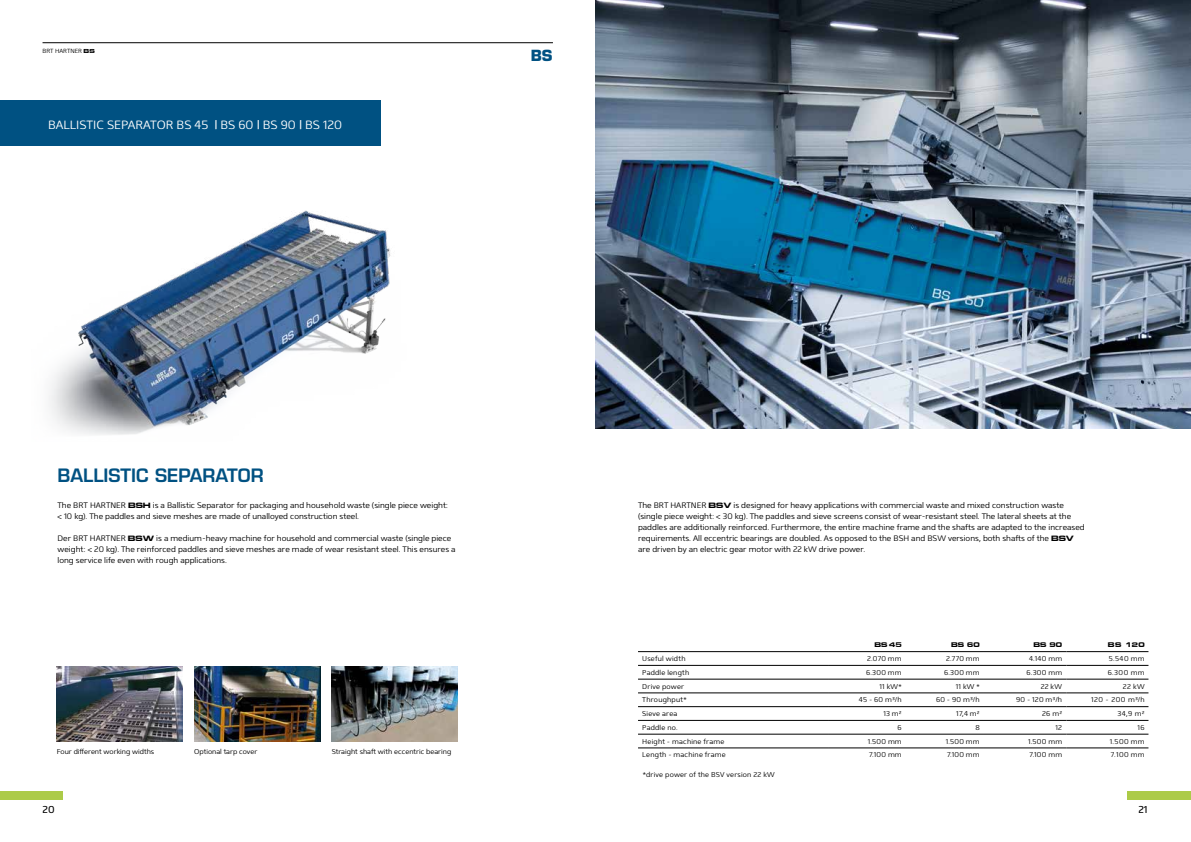
<style>
.page{position:relative;width:1191px;height:842px;background:#fff}
.page>*{position:absolute;margin:0;border:0;box-sizing:border-box;transform-origin:0 0}
.t1{font:600 18px "Eurostile LT Std";color:#005182}
.t2{font:700 15px "Eurostile LT Std";color:#005182}
.t3{font:300 12px "Mentone";color:#fff}
.t4{font:10px "Mentone";color:#000}
.t5{font:300 8px/11px "Mentone";color:#000}
.t6{font:300 7px "Mentone";letter-spacing:.025em;color:#000}
.t7{font:300 7px "Mentone";color:#000}
.t8{font:700 expanded 7px "Eurostile MN";color:#000}
.t9{font:300 6px "Mentone";color:#000}
.s1{font-family:"Eurostile MN";font-weight:700;font-stretch:expanded}
.s2{font-weight:400}
</style>
<div class="page">
<hr style="left:43px;top:43px;width:510px;height:1px;background:#000">
<div style="left:1127px;top:791px;width:64px;height:8px;background:#accb48"></div>
<div style="left:0;top:791px;width:63px;height:8px;background:#accb48"></div>
<img style="left:595px;top:0;width:596px;height:428px">
<img style="left:194px;top:666px;width:126px;height:75px">
<img style="left:57px;top:666px;width:126px;height:75px">
<img style="left:332px;top:666px;width:126px;height:75px">
<div style="left:0;top:100px;width:381px;height:45px;background:#005182"></div>
<img style="left:49px;top:210px;width:342px;height:225px">
<svg style="left:1148px;top:651px;width:1px;height:98px"></svg>
<hr style="left:638px;top:651px;width:190px;height:1px;background:#000">
<hr style="left:828px;top:651px;width:78px;height:1px;background:#000">
<hr style="left:906px;top:651px;width:78px;height:1px;background:#000">
<hr style="left:984px;top:651px;width:82px;height:1px;background:#000">
<hr style="left:1066px;top:651px;width:82px;height:1px;background:#000">
<hr style="left:638px;top:665px;width:190px;height:1px;background:#000">
<hr style="left:828px;top:665px;width:78px;height:1px;background:#000">
<hr style="left:906px;top:665px;width:78px;height:1px;background:#000">
<hr style="left:984px;top:665px;width:82px;height:1px;background:#000">
<hr style="left:1066px;top:665px;width:82px;height:1px;background:#000">
<hr style="left:638px;top:679px;width:190px;height:1px;background:#000">
<hr style="left:828px;top:679px;width:78px;height:1px;background:#000">
<hr style="left:906px;top:679px;width:78px;height:1px;background:#000">
<hr style="left:984px;top:679px;width:82px;height:1px;background:#000">
<hr style="left:1066px;top:679px;width:82px;height:1px;background:#000">
<hr style="left:638px;top:693px;width:190px;height:1px;background:#000">
<hr style="left:828px;top:693px;width:78px;height:1px;background:#000">
<hr style="left:906px;top:693px;width:78px;height:1px;background:#000">
<hr style="left:984px;top:693px;width:82px;height:1px;background:#000">
<hr style="left:1066px;top:693px;width:82px;height:1px;background:#000">
<hr style="left:638px;top:706px;width:190px;height:1px;background:#000">
<hr style="left:828px;top:706px;width:78px;height:1px;background:#000">
<hr style="left:906px;top:706px;width:78px;height:1px;background:#000">
<hr style="left:984px;top:706px;width:82px;height:1px;background:#000">
<hr style="left:1066px;top:706px;width:82px;height:1px;background:#000">
<hr style="left:638px;top:720px;width:190px;height:1px;background:#000">
<hr style="left:828px;top:720px;width:78px;height:1px;background:#000">
<hr style="left:906px;top:720px;width:78px;height:1px;background:#000">
<hr style="left:984px;top:720px;width:82px;height:1px;background:#000">
<hr style="left:1066px;top:720px;width:82px;height:1px;background:#000">
<hr style="left:638px;top:734px;width:190px;height:1px;background:#000">
<hr style="left:828px;top:734px;width:78px;height:1px;background:#000">
<hr style="left:906px;top:734px;width:78px;height:1px;background:#000">
<hr style="left:984px;top:734px;width:82px;height:1px;background:#000">
<hr style="left:1066px;top:734px;width:82px;height:1px;background:#000">
<hr style="left:638px;top:748px;width:190px;height:1px;background:#000">
<hr style="left:828px;top:748px;width:78px;height:1px;background:#000">
<hr style="left:906px;top:748px;width:78px;height:1px;background:#000">
<hr style="left:984px;top:748px;width:82px;height:1px;background:#000">
<hr style="left:1066px;top:748px;width:82px;height:1px;background:#000">
<p class="t9" style="left:43px;top:47px;width:54px">BRT HARTNER <span class="s1">BS</span></p>
<h2 class="t2" style="left:531px;top:46px;width:23px">BS</h2>
<h3 class="t3" style="left:48px;top:118px;width:295px">BALLISTIC SEPARATOR BS 45 <span class="s2">|</span> BS 60 <span class="s2">|</span> BS 90 <span class="s2">|</span> BS 120</h3>
<h1 class="t1" style="left:58px;top:464px;width:208px">BALLISTIC SEPARATOR</h1>
<p class="t5" style="left:58px;top:499px;width:392px">The BRT HARTNER <span class="s1">BSH</span> is a Ballistic Separator for packaging and household waste (single piece weight: &lt; 10 kg). The paddles and sieve meshes are made of unalloyed construction steel.</p>
<p class="t5" style="left:58px;top:532px;width:399px">Der BRT HARTNER <span class="s1">BSW</span> is a medium-heavy machine for household and commercial waste (single piece weight: &lt; 20 kg). The reinforced paddles and sieve meshes are made of wear resistant steel. This ensures a long service life even with rough applications.</p>
<p class="t7" style="left:57px;top:747px;width:99px">Four different working widths</p>
<p class="t7" style="left:194px;top:747px;width:65px">Optional tarp cover</p>
<p class="t7" style="left:332px;top:747px;width:121px">Straight shaft with eccentric bearing</p>
<p class="t5" style="left:638px;top:499px;width:448px">The BRT HARTNER <span class="s1">BSV</span> is designed for heavy applications with commercial waste and mixed construction waste (single piece weight: &lt; 30 kg). The paddles and sieve screens consist of wear-resistant steel. The lateral sheets at the paddles are additionally reinforced. Furthermore, the entire machine frame and the shafts are adapted to the increased requirements. All eccentric bearings are doubled. As opposed to the BSH and BSW versions, both shafts of the <span class="s1">BSV </span>are driven by an electric gear motor with 22 kW drive power.</p>
<p class="t8" style="left:874px;top:641px;width:29px">BS 45</p>
<p class="t8" style="left:951px;top:641px;width:30px">BS 60</p>
<p class="t8" style="left:1033px;top:641px;width:30px">BS 90</p>
<p class="t8" style="left:1108px;top:641px;width:38px">BS 120</p>
<p class="t6" style="left:642px;top:654px;width:45px">Useful width</p>
<p class="t6" style="left:867px;top:654px;width:36px">2.070 mm</p>
<p class="t6" style="left:946px;top:654px;width:35px">2.770 mm</p>
<p class="t6" style="left:1029px;top:654px;width:34px">4.140 mm</p>
<p class="t6" style="left:1108px;top:654px;width:37px">5.540 mm</p>
<p class="t6" style="left:642px;top:668px;width:49px">Paddle length</p>
<p class="t6" style="left:866px;top:668px;width:37px">6.300 mm</p>
<p class="t6" style="left:944px;top:668px;width:37px">6.300 mm</p>
<p class="t6" style="left:1026px;top:668px;width:37px">6.300 mm</p>
<p class="t6" style="left:1107px;top:668px;width:38px">6.300 mm</p>
<p class="t6" style="left:642px;top:682px;width:43px">Drive power</p>
<p class="t6" style="left:879px;top:682px;width:24px">11 kW*</p>
<p class="t6" style="left:955px;top:682px;width:25px">11 kW *</p>
<p class="t6" style="left:1040px;top:682px;width:23px">22 kW</p>
<p class="t6" style="left:1122px;top:682px;width:23px">22 kW</p>
<p class="t6" style="left:642px;top:696px;width:46px">Throughput*</p>
<p class="t6" style="left:859px;top:696px;width:44px">45 - 60 m³/h</p>
<p class="t6" style="left:936px;top:696px;width:45px">60 - 90 m³/h</p>
<p class="t6" style="left:1016px;top:696px;width:48px">90 - 120 m³/h</p>
<p class="t6" style="left:1091px;top:696px;width:55px">120 - 200 m³/h</p>
<p class="t6" style="left:642px;top:709px;width:37px">Sieve area</p>
<p class="t6" style="left:883px;top:709px;width:20px">13 m²</p>
<p class="t6" style="left:956px;top:709px;width:25px">17,4 m²</p>
<p class="t6" style="left:1042px;top:709px;width:21px">26 m²</p>
<p class="t6" style="left:1117px;top:709px;width:29px">34,9 m²</p>
<p class="t6" style="left:642px;top:723px;width:37px">Paddle no.</p>
<p class="t6" style="left:897px;top:723px;width:6px">6</p>
<p class="t6" style="left:975px;top:723px;width:6px">8</p>
<p class="t6" style="left:1055px;top:723px;width:8px">12</p>
<p class="t6" style="left:1137px;top:723px;width:9px">16</p>
<p class="t6" style="left:642px;top:737px;width:84px">Height - machine frame</p>
<p class="t6" style="left:867px;top:737px;width:35px">1.500 mm</p>
<p class="t6" style="left:945px;top:737px;width:35px">1.500 mm</p>
<p class="t6" style="left:1028px;top:737px;width:35px">1.500 mm</p>
<p class="t6" style="left:1109px;top:737px;width:36px">1.500 mm</p>
<p class="t6" style="left:642px;top:751px;width:85px">Length - machine frame</p>
<p class="t6" style="left:869px;top:751px;width:34px">7.100 mm</p>
<p class="t6" style="left:947px;top:751px;width:34px">7.100 mm</p>
<p class="t6" style="left:1029px;top:751px;width:34px">7.100 mm</p>
<p class="t6" style="left:1110px;top:751px;width:36px">7.100 mm</p>
<p class="t6" style="left:643px;top:770px;width:134px">*drive power of the BSV version 22 kW</p>
<p class="t4" style="left:43px;top:803px;width:14px">20</p>
<p class="t4" style="left:1138px;top:803px;width:11px">21</p>
</div>
